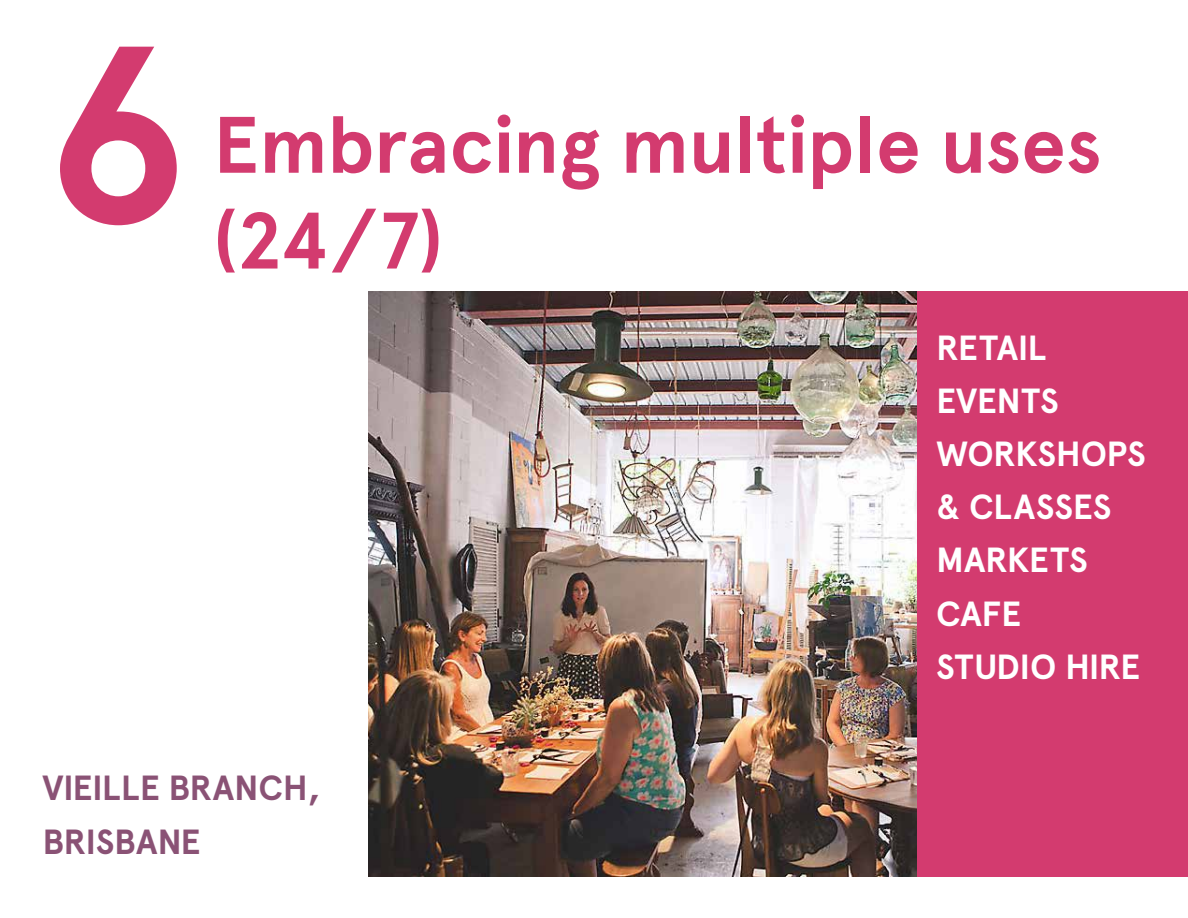
<style>
.page{position:relative;width:1188px;height:918px;background:#fff}
.page>*{position:absolute;margin:0;border:0;box-sizing:border-box;transform-origin:0 0}
.t1{font:700 249.45px "Apercu";color:#d33b6f}
.t2{font:700 79.8px/95.8px "Apercu";letter-spacing:-.005em;color:#d33b6f}
.t3{font:700 34.95px/53.2px "Apercu";letter-spacing:-.01em;color:#fff}
.t4{font:700 34.95px/53.2px "Apercu";letter-spacing:-.01em;color:#8a5275}
</style>
<div class="page">
<img style="left:369px;top:291px;width:548px;height:585px">
<div style="left:917px;top:291px;width:271px;height:585px;background:#d33b6f"></div>
<h1 class="t1" style="left:43px;top:-14px;width:149px">6</h1>
<h2 class="t2" style="left:213px;top:97px;width:891px">Embracing multiple uses (24/7)</h2>
<p class="t3" style="left:936px;top:321px;width:211px">RETAIL<br>EVENTS<br>WORKSHOPS &amp; CLASSES<br>MARKETS<br>CAFE<br>STUDIO HIRE</p>
<p class="t4" style="left:43px;top:762px;width:280px">VIEILLE BRANCH,<br>BRISBANE</p>
</div>
